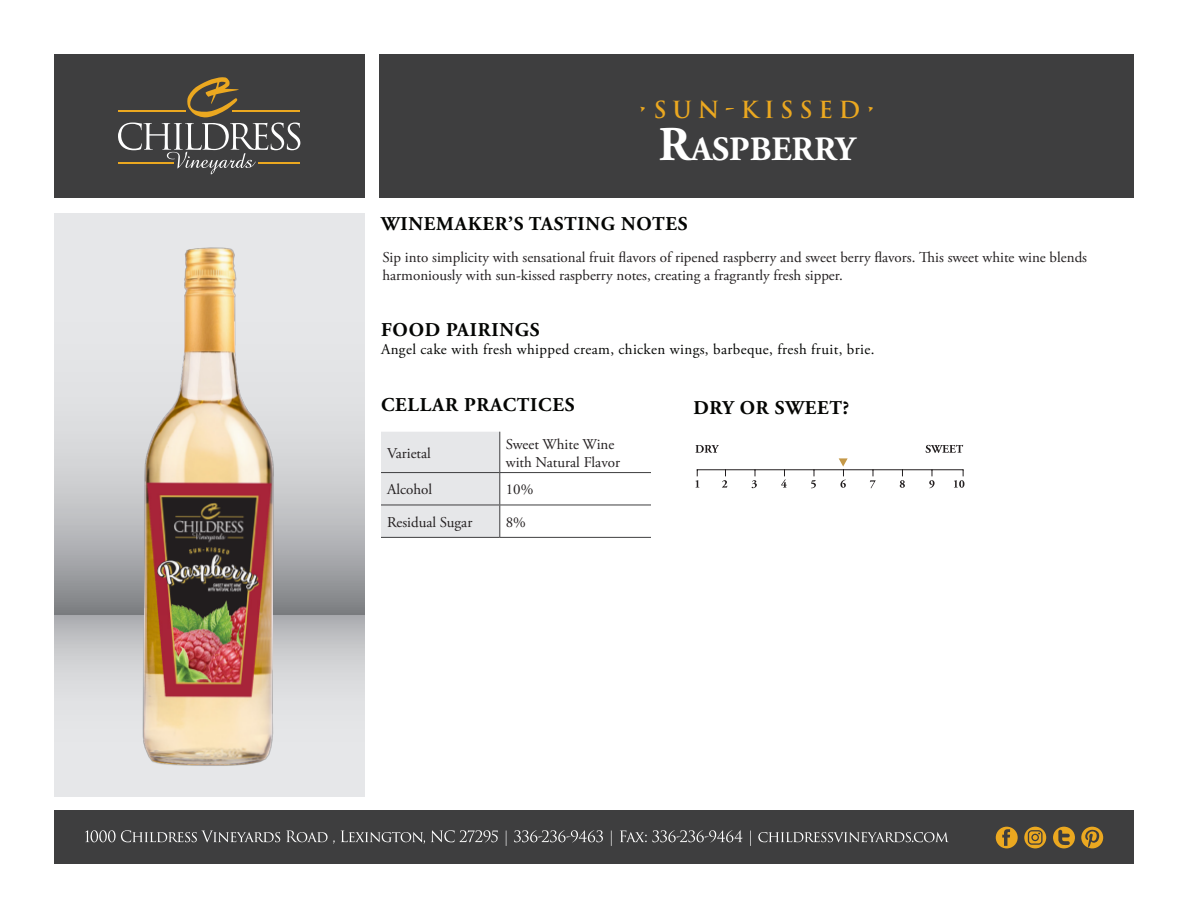
<style>
.page{position:relative;width:1188px;height:918px;background:#fff}
.page>*{position:absolute;margin:0;border:0;box-sizing:border-box;transform-origin:0 0}
.t1{font:700 34.05px "Adobe Garamond Pro";color:#fff}
.t2{font:700 22.95px "Trajan Pro";letter-spacing:.25em;color:#eba820}
.t3{font:700 19.5px "Adobe Garamond Pro";letter-spacing:.04em;color:#040503}
.t4{font:15px/18px "Adobe Garamond Pro";color:#231f20}
.t5{font:15px "Adobe Garamond Pro";letter-spacing:.025em;color:#040503}
.s1{font-size:48.6px}
</style>
<div class="page">
<div style="left:54px;top:54px;width:310px;height:144px;background:#3e3e3f"></div>
<div style="left:380px;top:54px;width:754px;height:144px;background:#3e3e3f"></div>
<svg style="left:118px;top:77px;width:182px;height:97px"></svg>
<div style="left:54px;top:810px;width:1080px;height:54px;background:#3e3e3f"></div>
<svg style="left:85px;top:830px;width:864px;height:16px"></svg>
<svg style="left:1053px;top:827px;width:22px;height:21px"></svg>
<svg style="left:1081px;top:827px;width:22px;height:21px"></svg>
<svg style="left:996px;top:827px;width:22px;height:21px"></svg>
<svg style="left:1024px;top:827px;width:22px;height:21px"></svg>
<img style="left:54px;top:214px;width:311px;height:583px">
<div style="left:381px;top:432px;width:118px;height:105px;background:#e6e7e9"></div>
<hr style="left:499px;top:432px;width:1px;height:40px;background:#3e3e3f">
<hr style="left:381px;top:472px;width:119px;height:1px;background:#3e3e3f">
<hr style="left:500px;top:472px;width:151px;height:1px;background:#3e3e3f">
<hr style="left:499px;top:473px;width:1px;height:32px;background:#3e3e3f">
<hr style="left:381px;top:505px;width:119px;height:1px;background:#3e3e3f">
<hr style="left:500px;top:505px;width:151px;height:1px;background:#3e3e3f">
<hr style="left:499px;top:505px;width:1px;height:32px;background:#3e3e3f">
<hr style="left:381px;top:537px;width:119px;height:1px;background:#3e3e3f">
<hr style="left:500px;top:537px;width:151px;height:1px;background:#3e3e3f">
<svg style="left:695px;top:445px;width:24px;height:8px"></svg>
<svg style="left:926px;top:445px;width:37px;height:8px"></svg>
<hr style="left:697px;top:469px;width:267px;height:1px;background:#231f20">
<svg style="left:722px;top:470px;width:5px;height:18px"></svg>
<svg style="left:696px;top:470px;width:3px;height:18px"></svg>
<svg style="left:752px;top:470px;width:5px;height:18px"></svg>
<svg style="left:781px;top:470px;width:6px;height:18px"></svg>
<svg style="left:811px;top:470px;width:5px;height:18px"></svg>
<svg style="left:870px;top:470px;width:6px;height:18px"></svg>
<svg style="left:900px;top:470px;width:5px;height:18px"></svg>
<svg style="left:929px;top:470px;width:6px;height:18px"></svg>
<svg style="left:954px;top:470px;width:10px;height:18px"></svg>
<svg style="left:839px;top:458px;width:9px;height:30px"></svg>
<p class="t2" style="left:638px;top:95px;width:239px">•SUN-KISSED•</p>
<p class="t1" style="left:659px;top:129px;width:198px"><span class="s1">R</span>ASPBERRY</p>
<p class="t3" style="left:381px;top:212px;width:308px">WINEMAKER’S TASTING NOTES</p>
<p class="t4" style="left:382px;top:249px;width:706px">Sip into simplicity with sensational fruit flavors of ripened raspberry and sweet berry flavors. This sweet white wine blends harmoniously with sun-kissed raspberry notes, creating a fragrantly fresh sipper.</p>
<p class="t3" style="left:381px;top:318px;width:160px">FOOD PAIRINGS</p>
<p class="t5" style="left:381px;top:340px;width:495px">Angel cake with fresh whipped cream, chicken wings, barbeque, fresh fruit, brie.</p>
<p class="t3" style="left:381px;top:393px;width:195px">CELLAR PRACTICES</p>
<p class="t4" style="left:387px;top:444px;width:46px">Varietal</p>
<p class="t4" style="left:506px;top:435px;width:116px">Sweet White Wine with Natural Flavor</p>
<p class="t4" style="left:387px;top:481px;width:47px">Alcohol</p>
<p class="t4" style="left:506px;top:481px;width:29px">10%</p>
<p class="t4" style="left:387px;top:513px;width:87px">Residual Sugar</p>
<p class="t4" style="left:506px;top:513px;width:22px">8%</p>
<p class="t3" style="left:693px;top:396px;width:157px">DRY OR SWEET?</p>
</div>
